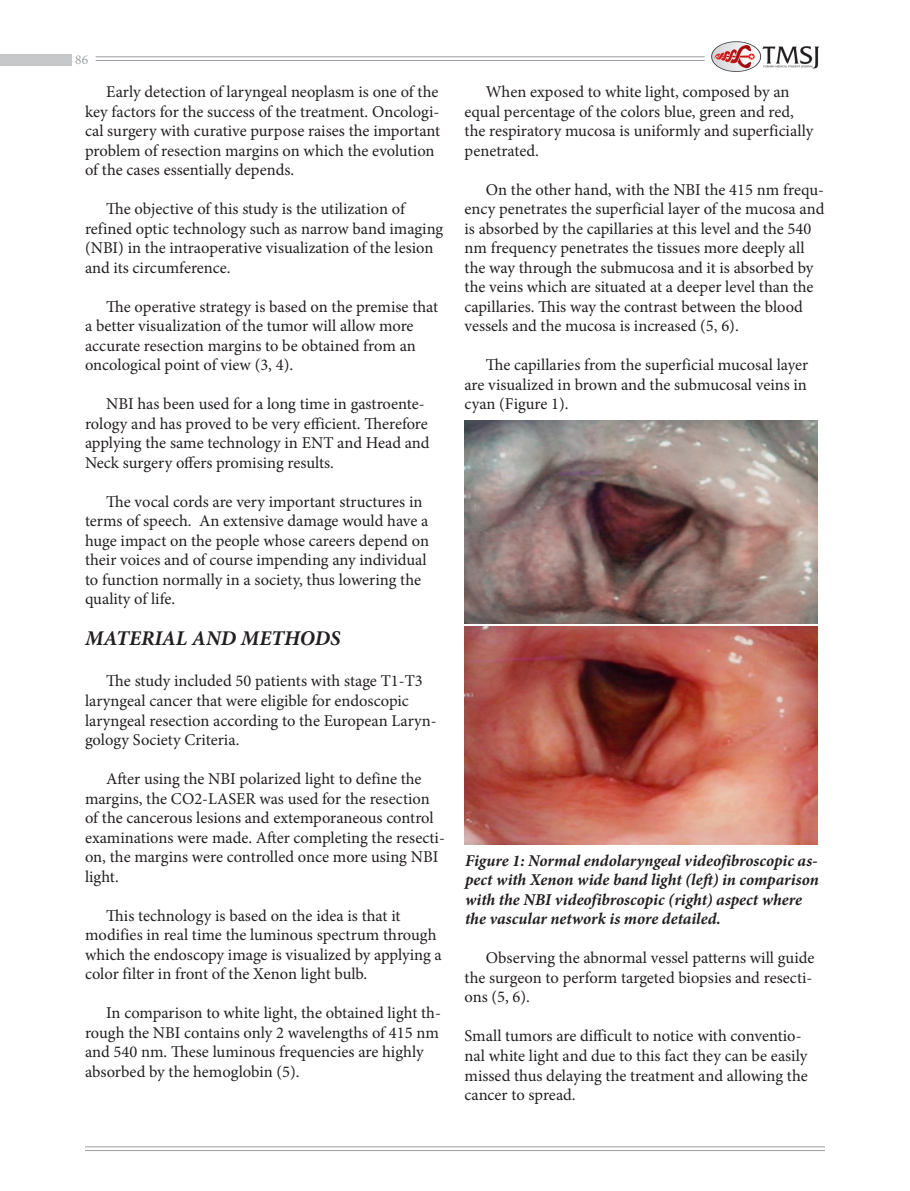
<style>
.page{position:relative;width:910px;height:1191px;background:#fff}
.page>*{position:absolute;margin:0;border:0;box-sizing:border-box;transform-origin:0 0}
.t1{font:italic 700 21px "Minion Pro";color:#231f20}
.t2{font:16.5px/19.5px "Minion Pro";color:#231f20}
.t3{font:italic 700 16.5px/19.5px "Minion Pro";color:#231f20}
.t4{font:13.5px "Minion Pro";color:#9d9fa2}
</style>
<div class="page">
<img style="left:711px;top:41px;width:107px;height:31px">
<hr style="left:96px;top:60px;width:609px;height:1px;background:#9d9fa2">
<hr style="left:96px;top:56px;width:609px;height:1px;background:#9d9fa2">
<hr style="left:85px;top:1150px;width:740px;height:1px;background:#9d9fa2">
<hr style="left:85px;top:1146px;width:740px;height:1px;background:#9d9fa2">
<div style="left:0;top:54px;width:71px;height:11px;background:#c7c8ca"></div>
<img style="left:465px;top:420px;width:352px;height:203px">
<img style="left:465px;top:626px;width:352px;height:218px">
<p class="t4" style="left:75px;top:51px;width:14px">86</p>
<p class="t2" style="left:85px;top:82px;width:357px;text-indent:21px">Early detection of laryngeal neoplasm is one of the key factors for the success of the treatment. Oncologi&shy;cal surgery with curative purpose raises the important problem of resection margins on which the evolution of the cases essentially depends.</p>
<p class="t2" style="left:85px;top:199px;width:360px;text-indent:21px">The objective of this study is the utilization of refined optic technology such as narrow band imaging (NBI) in the intraoperative visualization of the lesion and its circumference.</p>
<p class="t2" style="left:85px;top:297px;width:355px;text-indent:21px">The operative strategy is based on the premise that a better visualization of the tumor will allow more accurate resection margins to be obtained from an oncological point of view (3, 4).</p>
<p class="t2" style="left:85px;top:394px;width:346px;text-indent:21px">NBI has been used for a long time in gastroente&shy;rology and has proved to be very efficient. Therefore applying the same technology in ENT and Head and Neck surgery offers promising results.</p>
<p class="t2" style="left:85px;top:492px;width:345px;text-indent:21px">The vocal cords are very important structures in terms of speech. An extensive damage would have a huge impact on the people whose careers depend on their voices and of course impending any individual to function normally in a society, thus lowering the quality of life.</p>
<p class="t1" style="left:85px;top:623px;width:257px">MATERIAL AND METHODS</p>
<p class="t2" style="left:85px;top:671px;width:353px;text-indent:21px">The study included 50 patients with stage T1-T3 laryngeal cancer that were eligible for endoscopic laryngeal resection according to the European Laryn&shy;gology Society Criteria.</p>
<p class="t2" style="left:85px;top:769px;width:361px;text-indent:21px">After using the NBI polarized light to define the margins, the CO2-LASER was used for the resection of the cancerous lesions and extemporaneous control examinations were made. After completing the resecti&shy;on, the margins were controlled once more using NBI light.</p>
<p class="t2" style="left:85px;top:905px;width:358px;text-indent:21px">This technology is based on the idea is that it modifies in real time the luminous spectrum through which the endoscopy image is visualized by applying a color filter in front of the Xenon light bulb.</p>
<p class="t2" style="left:85px;top:1003px;width:357px;text-indent:21px">In comparison to white light, the obtained light th&shy;rough the NBI contains only 2 wavelengths of 415 nm and 540 nm. These luminous frequencies are highly absorbed by the hemoglobin (5).</p>
<p class="t2" style="left:465px;top:82px;width:350px;text-indent:21px">When exposed to white light, composed by an equal percentage of the colors blue, green and red, the respiratory mucosa is uniformly and superficially penetrated.</p>
<p class="t2" style="left:465px;top:180px;width:361px;text-indent:21px">On the other hand, with the NBI the 415 nm frequ&shy;ency penetrates the superficial layer of the mucosa and is absorbed by the capillaries at this level and the 540 nm frequency penetrates the tissues more deeply all the way through the submucosa and it is absorbed by the veins which are situated at a deeper level than the capillaries. This way the contrast between the blood vessels and the mucosa is increased (5, 6).</p>
<p class="t2" style="left:465px;top:355px;width:345px;text-align:justify;text-indent:21px">The capillaries from the superficial mucosal layer are visualized in brown and the submucosal veins in cyan (Figure 1).</p>
<p class="t3" style="left:465px;top:850px;width:355px">Figure 1: Normal endolaryngeal videofibroscopic as&shy;pect with Xenon wide band light (left) in comparison with the NBI videofibroscopic (right) aspect where the vascular network is more detailed.</p>
<p class="t2" style="left:465px;top:948px;width:351px;text-indent:21px">Observing the abnormal vessel patterns will guide the surgeon to perform targeted biopsies and resecti&shy;ons (5, 6).</p>
<p class="t2" style="left:465px;top:1026px;width:345px">Small tumors are difficult to notice with conventio&shy;nal white light and due to this fact they can be easily missed thus delaying the treatment and allowing the cancer to spread.</p>
</div>
